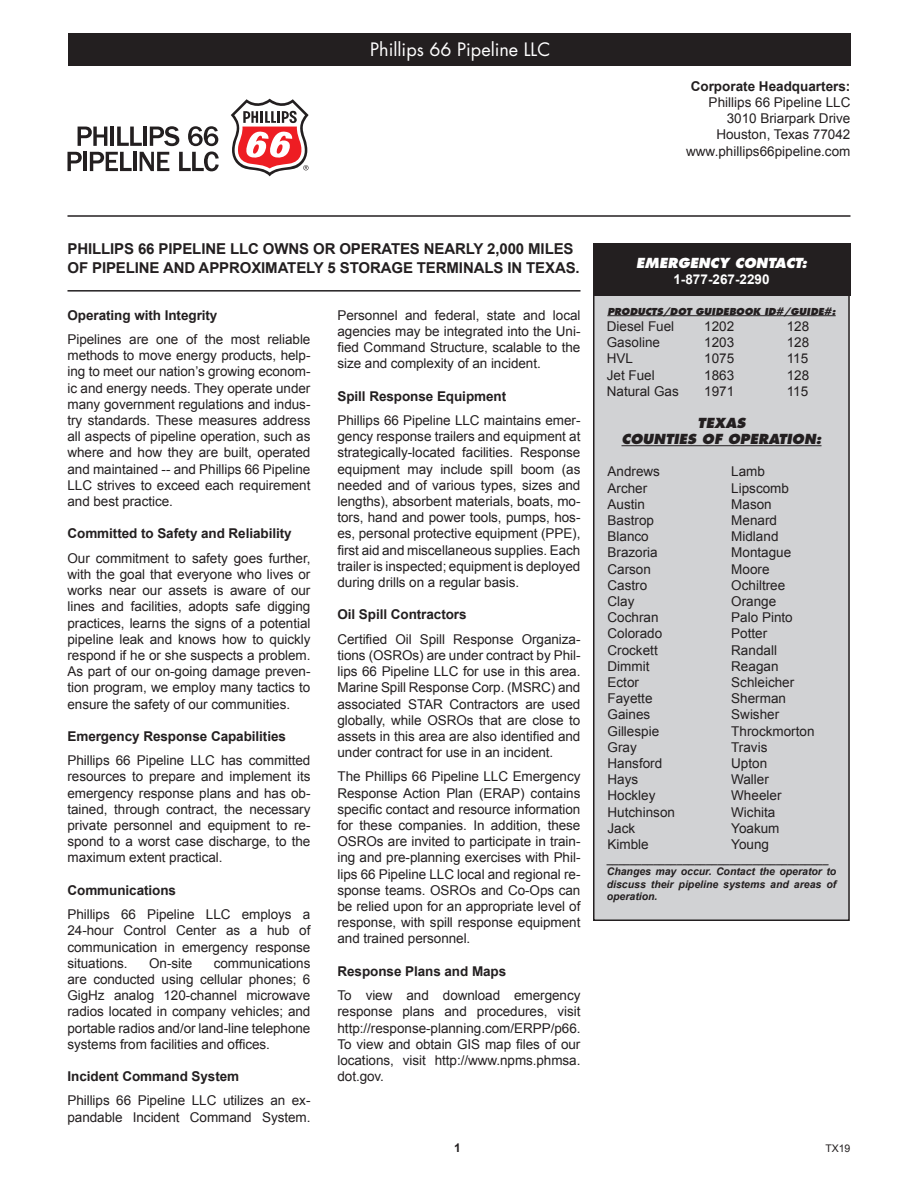
<style>
.page{position:relative;width:918px;height:1188px;background:#fff}
.page>*{position:absolute;margin:0;border:0;box-sizing:border-box;transform-origin:0 0}
.t1{font:18px "Futura";color:#fff}
.t2{font:700 15px/18.8px "Arial";letter-spacing:-.01em;color:#231f20}
.t3{font:13.5px/16.2px "Arial";letter-spacing:-.005em;color:#231f20;text-align:justify}
.t4{font:700 13.5px "Arial";letter-spacing:-.005em;color:#231f20}
.t5{font:italic 800 13.5px "Futura";color:#231f20}
.t6{font:italic 800 13.5px "Futura";color:#fff}
.t7{font:700 13.5px "Arial";color:#fff}
.t8{font:700 12px "Arial";color:#231f20}
.t9{font:italic 700 10.5px/12.6px "Arial";color:#231f20;text-align:justify}
.t10{font:10.5px "Arial";color:#231f20}
.t11{font:italic 800 9.3px "Futura";color:#231f20}
</style>
<div class="page">
<hr style="left:68px;top:215px;width:782px;height:2px;background:#231f20">
<div style="left:68px;top:34px;width:783px;height:32px;background:#231f20"></div>
<div style="left:594px;top:244px;width:255px;height:676px;background:#d1d2d4"></div>
<div style="left:593px;top:243px;width:257px;height:678px;border:2px solid #231f20"></div>
<div style="left:594px;top:244px;width:257px;height:52px;background:#231f20"></div>
<hr style="left:607px;top:315px;width:229px;height:1px;background:#231f20">
<hr style="left:622px;top:445px;width:200px;height:1px;background:#231f20">
<hr style="left:68px;top:290px;width:512px;height:2px;background:#231f20">
<svg style="left:231px;top:98px;width:78px;height:79px"></svg>
<svg style="left:68px;top:126px;width:151px;height:45px"></svg>
<p class="t1" style="left:370px;top:38px;width:182px">Phillips 66 Pipeline LLC</p>
<p class="t4" style="left:691px;top:77px;width:161px">Corporate Headquarters:</p>
<p class="t3" style="left:709px;top:94px;width:143px">Phillips 66 Pipeline LLC</p>
<p class="t3" style="left:727px;top:111px;width:125px">3010 Briarpark Drive</p>
<p class="t3" style="left:716px;top:127px;width:136px">Houston, Texas 77042</p>
<p class="t3" style="left:686px;top:143px;width:166px">www.phillips66pipeline.com</p>
<p class="t2" style="left:68px;top:240px;width:514px">PHILLIPS 66 PIPELINE LLC OWNS OR OPERATES NEARLY 2,000 MILES<br>OF PIPELINE AND APPROXIMATELY 5 STORAGE TERMINALS IN TEXAS.</p>
<p class="t4" style="left:68px;top:306px;width:151px">Operating with Integrity</p>
<p class="t3" style="left:68px;top:331px;width:244px">Pipelines are one of the most reliable methods to move energy products, help&shy;ing to meet our nation’s growing econom&shy;ic and energy needs. They operate under many government regulations and indus&shy;try standards. These measures address all aspects of pipeline operation, such as where and how they are built, operated and maintained -- and Phillips 66 Pipeline LLC strives to exceed each requirement and best practice.</p>
<p class="t4" style="left:68px;top:525px;width:226px">Committed to Safety and Reliability</p>
<p class="t3" style="left:68px;top:550px;width:244px">Our commitment to safety goes further, with the goal that everyone who lives or works near our assets is aware of our lines and facilities, adopts safe digging practices, learns the signs of a potential pipeline leak and knows how to quickly respond if he or she suspects a problem.<br>As part of our on-going damage preven&shy;tion program, we employ many tactics to ensure the safety of our communities.</p>
<p class="t4" style="left:68px;top:727px;width:220px">Emergency Response Capabilities</p>
<p class="t3" style="left:68px;top:753px;width:244px">Phillips 66 Pipeline LLC has committed resources to prepare and implement its emergency response plans and has ob&shy;tained, through contract, the necessary private personnel and equipment to re&shy;spond to a worst case discharge, to the maximum extent practical.</p>
<p class="t4" style="left:68px;top:881px;width:110px">Communications</p>
<p class="t3" style="left:68px;top:906px;width:244px">Phillips 66 Pipeline LLC employs a 24-hour Control Center as a hub of communication in emergency response situations.</p>
<p class="t3" style="left:149px;top:955px;width:45px">On-site</p>
<p class="t3" style="left:68px;top:955px;width:244px;text-indent:146px">communications are conducted using cellular phones; 6<br>GigHz analog 120-channel microwave radios located in company vehicles; and portable radios and/or land-line telephone systems from facilities and offices.</p>
<p class="t4" style="left:68px;top:1068px;width:173px">Incident Command System</p>
<p class="t3" style="left:68px;top:1093px;width:244px">Phillips 66 Pipeline LLC utilizes an ex&shy;pandable Incident Command System.</p>
<p class="t3" style="left:337px;top:307px;width:244px">Personnel and federal, state and local agencies may be integrated into the Uni&shy;fied Command Structure, scalable to the size and complexity of an incident.</p>
<p class="t4" style="left:337px;top:387px;width:170px">Spill Response Equipment</p>
<p class="t3" style="left:337px;top:412px;width:244px">Phillips 66 Pipeline LLC maintains emer&shy;gency response trailers and equipment at strategically-located facilities. Response equipment may include spill boom (as needed and of various types, sizes and lengths), absorbent materials, boats, mo&shy;tors, hand and power tools, pumps, hos&shy;es, personal protective equipment (PPE), first aid and miscellaneous supplies. Each trailer is inspected; equipment is deployed during drills on a regular basis.</p>
<p class="t4" style="left:337px;top:606px;width:131px">Oil Spill Contractors</p>
<p class="t3" style="left:337px;top:631px;width:244px">Certified Oil Spill Response Organiza&shy;tions (OSROs) are under contract by Phil&shy;lips 66 Pipeline LLC for use in this area.<br>Marine Spill Response Corp. (MSRC) and associated STAR Contractors are used globally, while OSROs that are close to assets in this area are also identified and under contract for use in an incident.</p>
<p class="t3" style="left:337px;top:769px;width:245px">The Phillips 66 Pipeline LLC Emergency Response Action Plan (ERAP) contains specific contact and resource information for these companies. In addition, these OSROs are invited to participate in train&shy;ing and pre-planning exercises with Phil&shy;lips 66 Pipeline LLC local and regional re&shy;sponse teams. OSROs and Co-Ops can be relied upon for an appropriate level of response, with spill response equipment and trained personnel.</p>
<p class="t4" style="left:337px;top:962px;width:170px">Response Plans and Maps</p>
<p class="t3" style="left:337px;top:987px;width:245px">To view and download emergency response plans and procedures, visit http://response-planning.com/ERPP/p66.<br>To view and obtain GIS map files of our locations, visit http://www.npms.phmsa. dot.gov.</p>
<p class="t6" style="left:636px;top:254px;width:172px">EMERGENCY CONTACT:</p>
<p class="t7" style="left:673px;top:271px;width:98px">1-877-267-2290</p>
<p class="t11" style="left:607px;top:305px;width:230px">PRODUCTS/DOT GUIDEBOOK ID#/GUIDE#:</p>
<p class="t3" style="left:607px;top:318px;width:69px">Diesel Fuel</p>
<p class="t3" style="left:704px;top:318px;width:32px">1202</p>
<p class="t3" style="left:787px;top:318px;width:24px">128</p>
<p class="t3" style="left:607px;top:334px;width:55px">Gasoline</p>
<p class="t3" style="left:704px;top:334px;width:32px">1203</p>
<p class="t3" style="left:787px;top:334px;width:24px">128</p>
<p class="t3" style="left:607px;top:351px;width:28px">HVL</p>
<p class="t3" style="left:704px;top:351px;width:32px">1075</p>
<p class="t3" style="left:787px;top:351px;width:23px">115</p>
<p class="t3" style="left:607px;top:367px;width:50px">Jet Fuel</p>
<p class="t3" style="left:704px;top:367px;width:32px">1863</p>
<p class="t3" style="left:787px;top:367px;width:24px">128</p>
<p class="t3" style="left:607px;top:383px;width:74px">Natural Gas</p>
<p class="t3" style="left:704px;top:383px;width:32px">1971</p>
<p class="t3" style="left:787px;top:383px;width:23px">115</p>
<p class="t5" style="left:698px;top:415px;width:49px">TEXAS</p>
<p class="t5" style="left:622px;top:431px;width:202px">COUNTIES OF OPERATION:</p>
<p class="t3" style="left:608px;top:464px;width:54px">Andrews</p>
<p class="t3" style="left:608px;top:480px;width:41px">Archer</p>
<p class="t3" style="left:608px;top:496px;width:39px">Austin</p>
<p class="t3" style="left:608px;top:512px;width:48px">Bastrop</p>
<p class="t3" style="left:608px;top:528px;width:43px">Blanco</p>
<p class="t3" style="left:608px;top:545px;width:52px">Brazoria</p>
<p class="t3" style="left:608px;top:561px;width:45px">Carson</p>
<p class="t3" style="left:608px;top:577px;width:41px">Castro</p>
<p class="t3" style="left:608px;top:593px;width:28px">Clay</p>
<p class="t3" style="left:608px;top:609px;width:53px">Cochran</p>
<p class="t3" style="left:608px;top:626px;width:56px">Colorado</p>
<p class="t3" style="left:608px;top:642px;width:52px">Crockett</p>
<p class="t3" style="left:608px;top:658px;width:43px">Dimmit</p>
<p class="t3" style="left:608px;top:674px;width:33px">Ector</p>
<p class="t3" style="left:608px;top:690px;width:47px">Fayette</p>
<p class="t3" style="left:608px;top:707px;width:44px">Gaines</p>
<p class="t3" style="left:608px;top:723px;width:53px">Gillespie</p>
<p class="t3" style="left:608px;top:739px;width:31px">Gray</p>
<p class="t3" style="left:608px;top:755px;width:56px">Hansford</p>
<p class="t3" style="left:608px;top:771px;width:32px">Hays</p>
<p class="t3" style="left:608px;top:788px;width:50px">Hockley</p>
<p class="t3" style="left:608px;top:804px;width:69px">Hutchinson</p>
<p class="t3" style="left:608px;top:820px;width:29px">Jack</p>
<p class="t3" style="left:608px;top:836px;width:43px">Kimble</p>
<p class="t3" style="left:731px;top:464px;width:35px">Lamb</p>
<p class="t3" style="left:731px;top:480px;width:59px">Lipscomb</p>
<p class="t3" style="left:731px;top:496px;width:42px">Mason</p>
<p class="t3" style="left:731px;top:512px;width:47px">Menard</p>
<p class="t3" style="left:731px;top:528px;width:49px">Midland</p>
<p class="t3" style="left:731px;top:545px;width:62px">Montague</p>
<p class="t3" style="left:731px;top:561px;width:40px">Moore</p>
<p class="t3" style="left:731px;top:577px;width:56px">Ochiltree</p>
<p class="t3" style="left:731px;top:593px;width:47px">Orange</p>
<p class="t3" style="left:731px;top:609px;width:63px">Palo Pinto</p>
<p class="t3" style="left:731px;top:626px;width:38px">Potter</p>
<p class="t3" style="left:731px;top:642px;width:47px">Randall</p>
<p class="t3" style="left:731px;top:658px;width:49px">Reagan</p>
<p class="t3" style="left:731px;top:674px;width:65px">Schleicher</p>
<p class="t3" style="left:731px;top:690px;width:56px">Sherman</p>
<p class="t3" style="left:731px;top:707px;width:50px">Swisher</p>
<p class="t3" style="left:731px;top:723px;width:85px">Throckmorton</p>
<p class="t3" style="left:731px;top:739px;width:38px">Travis</p>
<p class="t3" style="left:731px;top:755px;width:38px">Upton</p>
<p class="t3" style="left:731px;top:771px;width:39px">Waller</p>
<p class="t3" style="left:731px;top:788px;width:52px">Wheeler</p>
<p class="t3" style="left:731px;top:804px;width:46px">Wichita</p>
<p class="t3" style="left:731px;top:820px;width:50px">Yoakum</p>
<p class="t3" style="left:731px;top:836px;width:39px">Young</p>
<p class="t9" style="left:607px;top:853px;width:223px">______________________________________</p>
<p class="t9" style="left:607px;top:866px;width:231px">Changes may occur. Contact the operator to discuss their pipeline systems and areas of operation.</p>
<p class="t8" style="left:454px;top:1140px;width:8px">1</p>
<p class="t10" style="left:825px;top:1141px;width:27px">TX19</p>
</div>
